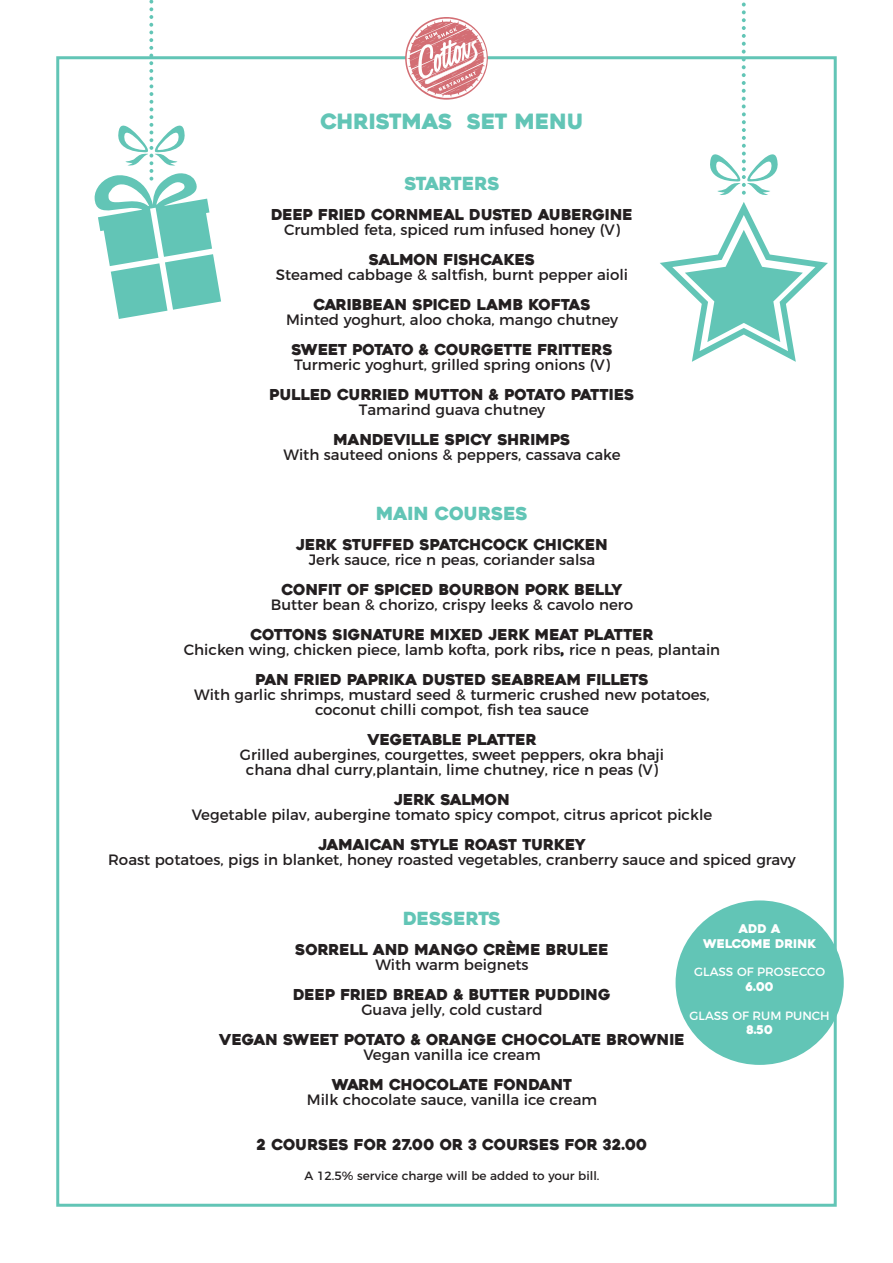
<style>
.page{position:relative;width:893px;height:1263px;background:#fff}
.page>*{position:absolute;margin:0;border:0;box-sizing:border-box;transform-origin:0 0}
.t1{font:21px "Heavitas";color:#62c5b6}
.t2{font:18px "Heavitas";color:#62c5b6}
.t3{font:18px "Heavitas";letter-spacing:-.04em;color:#62c5b6}
.t4{font:15px "Montserrat";color:#231f20}
.t5{font:15px "Heavitas";color:#231f20}
.t6{font:12px "Montserrat";color:#231f20}
.t7{font:12px/14.4px "Montserrat";color:#fff;text-align:center}
.t8{font:12px "Heavitas";color:#fff}
.s1{font-family:"Heavitas"}
</style>
<div class="page">
<div style="left:56px;top:56px;width:781px;height:1151px;background:#fff;border:3px solid #62c5b6"></div>
<svg style="left:94px;top:0;width:127px;height:319px"></svg>
<svg style="left:660px;top:3px;width:168px;height:359px"></svg>
<svg style="left:401px;top:17px;width:91px;height:83px"></svg>
<div style="left:676px;top:900px;width:168px;height:165px;background:#62c5b6;border-radius:50%"></div>
<p class="t1" style="left:320px;top:108px;width:265px">CHRISTMAS SET MENU</p>
<p class="t3" style="left:404px;top:173px;width:97px">STARTERS</p>
<p class="t5" style="left:271px;top:206px;width:363px">DEEP FRIED CORNMEAL DUSTED AUBERGINE</p>
<p class="t4" style="left:284px;top:218px;width:337px">Crumbled feta, spiced rum infused honey (V)</p>
<p class="t5" style="left:369px;top:251px;width:168px">SALMON FISHCAKES</p>
<p class="t4" style="left:276px;top:263px;width:354px">Steamed cabbage &amp; saltfish, burnt pepper aioli</p>
<p class="t5" style="left:313px;top:296px;width:279px">CARIBBEAN SPICED LAMB KOFTAS</p>
<p class="t4" style="left:286px;top:308px;width:333px">Minted yoghurt, aloo choka, mango chutney</p>
<p class="t5" style="left:291px;top:341px;width:323px">SWEET POTATO &amp; COURGETTE FRITTERS</p>
<p class="t4" style="left:294px;top:353px;width:318px">Turmeric yoghurt, grilled spring onions (V)</p>
<p class="t5" style="left:270px;top:386px;width:366px">PULLED CURRIED MUTTON &amp; POTATO PATTIES</p>
<p class="t4" style="left:359px;top:398px;width:188px">Tamarind guava chutney</p>
<p class="t5" style="left:334px;top:431px;width:238px">MANDEVILLE SPICY SHRIMPS</p>
<p class="t4" style="left:283px;top:443px;width:339px">With sauteed onions &amp; peppers, cassava cake</p>
<p class="t2" style="left:376px;top:503px;width:153px">MAIN COURSES</p>
<p class="t5" style="left:296px;top:536px;width:313px">JERK STUFFED SPATCHCOCK CHICKEN</p>
<p class="t4" style="left:309px;top:548px;width:288px">Jerk sauce, rice n peas, coriander salsa</p>
<p class="t5" style="left:281px;top:581px;width:342px">CONFIT OF SPICED BOURBON PORK BELLY</p>
<p class="t4" style="left:271px;top:593px;width:364px">Butter bean &amp; chorizo, crispy leeks &amp; cavolo nero</p>
<p class="t5" style="left:250px;top:626px;width:405px">COTTONS SIGNATURE MIXED JERK MEAT PLATTER</p>
<p class="t4" style="left:184px;top:638px;width:538px">Chicken wing, chicken piece, lamb kofta, pork ribs<span class="s1">,</span> rice n peas, plantain</p>
<p class="t5" style="left:255px;top:671px;width:395px">PAN FRIED PAPRIKA DUSTED SEABREAM FILLETS</p>
<p class="t4" style="left:194px;top:683px;width:517px">With garlic shrimps, mustard seed &amp; turmeric crushed new potatoes,</p>
<p class="t4" style="left:315px;top:698px;width:276px">coconut chilli compot, fish tea sauce</p>
<p class="t5" style="left:367px;top:731px;width:171px">VEGETABLE PLATTER</p>
<p class="t4" style="left:240px;top:743px;width:426px">Grilled aubergines, courgettes, sweet peppers, okra bhaji</p>
<p class="t4" style="left:246px;top:758px;width:414px">chana dhal curry,plantain, lime chutney, rice n peas (V)</p>
<p class="t5" style="left:394px;top:791px;width:117px">JERK SALMON</p>
<p class="t4" style="left:192px;top:803px;width:522px">Vegetable pilav, aubergine tomato spicy compot, citrus apricot pickle</p>
<p class="t5" style="left:318px;top:836px;width:269px">JAMAICAN STYLE ROAST TURKEY</p>
<p class="t4" style="left:108px;top:848px;width:689px">Roast potatoes, pigs in blanket, honey roasted vegetables, cranberry sauce and spiced gravy</p>
<p class="t2" style="left:403px;top:908px;width:99px">DESSERTS</p>
<p class="t5" style="left:295px;top:941px;width:315px">SORRELL AND MANGO CRÈME BRULEE</p>
<p class="t4" style="left:375px;top:953px;width:155px">With warm beignets</p>
<p class="t5" style="left:293px;top:986px;width:319px">DEEP FRIED BREAD &amp; BUTTER PUDDING</p>
<p class="t4" style="left:361px;top:998px;width:183px">Guava jelly, cold custard</p>
<p class="t5" style="left:219px;top:1031px;width:467px">VEGAN SWEET POTATO &amp; ORANGE CHOCOLATE BROWNIE</p>
<p class="t4" style="left:363px;top:1043px;width:179px">Vegan vanilla ice cream</p>
<p class="t5" style="left:332px;top:1076px;width:242px">WARM CHOCOLATE FONDANT</p>
<p class="t4" style="left:307px;top:1088px;width:292px">Milk chocolate sauce, vanilla ice cream</p>
<p class="t5" style="left:257px;top:1136px;width:392px">2 COURSES FOR 27.00 OR 3 COURSES FOR 32.00</p>
<p class="t6" style="left:305px;top:1166px;width:296px">A 12.5% service charge will be added to your bill.</p>
<p class="t8" style="left:739px;top:921px;width:43px">ADD A</p>
<p class="t8" style="left:703px;top:936px;width:115px">WELCOME DRINK</p>
<p class="t7" style="left:694px;top:964px;width:132px">GLASS OF PROSECCO<br><span class="s1">6.00</span></p>
<p class="t7" style="left:690px;top:1007px;width:142px">GLASS OF RUM PUNCH</p>
<p class="t8" style="left:746px;top:1022px;width:28px">8.50</p>
</div>
